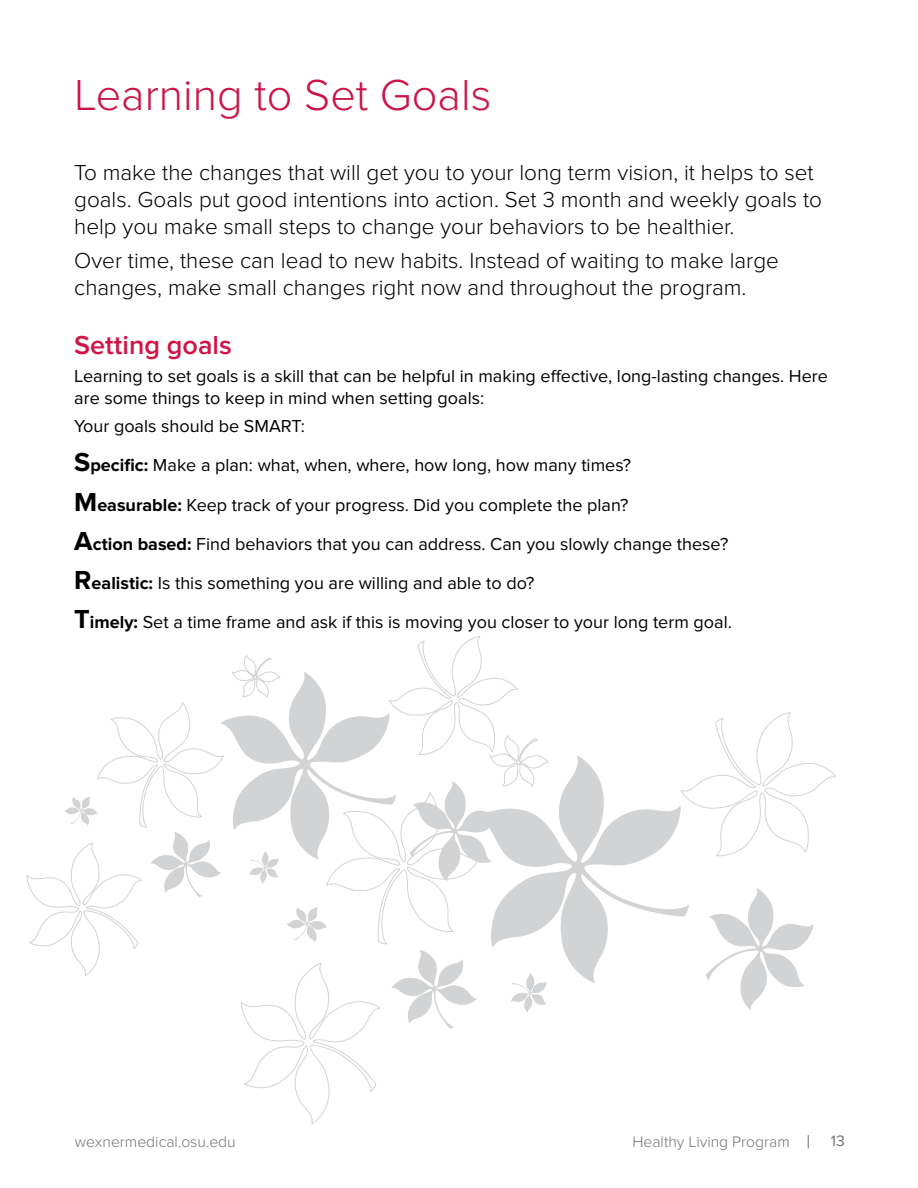
<style>
.page{position:relative;width:918px;height:1188px;background:#fff}
.page>*{position:absolute;margin:0;border:0;box-sizing:border-box;transform-origin:0 0}
.t1{font:300 45px "Proxima Nova";color:#cd1446}
.t2{font:600 27px "Proxima Nova";color:#d31245}
.t3{font:300 22.5px/27px "Proxima Nova";color:#000}
.t4{font:18px/21.6px "Proxima Nova";color:#000}
.t5{font:300 15.75px "Proxima Nova";color:#717272}
.t6{font:15.75px "Proxima Nova";color:#717272}
.s1{font-weight:700;font-size:27px}
.s2{font-weight:700}
</style>
<div class="page">
<svg style="left:808px;top:1135px;width:1px;height:14px"></svg>
<svg style="left:689px;top:712px;width:148px;height:145px"></svg>
<svg style="left:706px;top:888px;width:108px;height:122px"></svg>
<svg style="left:549px;top:756px;width:140px;height:227px"></svg>
<svg style="left:26px;top:636px;width:523px;height:489px"></svg>
<h2 class="t1" style="left:74px;top:69px;width:419px">Learning to Set Goals</h2>
<p class="t3" style="left:74px;top:159px;width:749px">To make the changes that will get you to your long term vision, it helps to set goals. Goals put good intentions into action. Set 3 month and weekly goals to help you make small steps to change your behaviors to be healthier.</p>
<p class="t3" style="left:74px;top:247px;width:706px">Over time, these can lead to new habits. Instead of waiting to make large changes, make small changes right now and throughout the program.</p>
<h3 class="t2" style="left:74px;top:329px;width:159px">Setting goals</h3>
<p class="t4" style="left:74px;top:366px;width:755px">Learning to set goals is a skill that can be helpful in making effective, long-lasting changes. Here are some things to keep in mind when setting goals:</p>
<p class="t4" style="left:74px;top:416px;width:232px">Your goals should be SMART:</p>
<h4 class="t4" style="left:74px;top:455px;width:559px"><span class="s1">S</span><span class="s2">pecific:</span> Make a plan: what, when, where, how long, how many times?</h4>
<h4 class="t4" style="left:74px;top:494px;width:556px"><span class="s1">M</span><span class="s2">easurable:</span> Keep track of your progress. Did you complete the plan?</h4>
<h4 class="t4" style="left:74px;top:533px;width:656px"><span class="s1">A</span><span class="s2">ction based:</span> Find behaviors that you can address. Can you slowly change these?</h4>
<h4 class="t4" style="left:74px;top:572px;width:462px"><span class="s1">R</span><span class="s2">ealistic:</span> Is this something you are willing and able to do?</h4>
<h4 class="t4" style="left:74px;top:611px;width:659px"><span class="s1">T</span><span class="s2">imely:</span> Set a time frame and ask if this is moving you closer to your long term goal.</h4>
<p class="t5" style="left:75px;top:1132px;width:163px">wexnermedical.osu.edu</p>
<p class="t5" style="left:632px;top:1132px;width:159px">Healthy Living Program</p>
<p class="t6" style="left:831px;top:1132px;width:16px">13</p>
</div>
